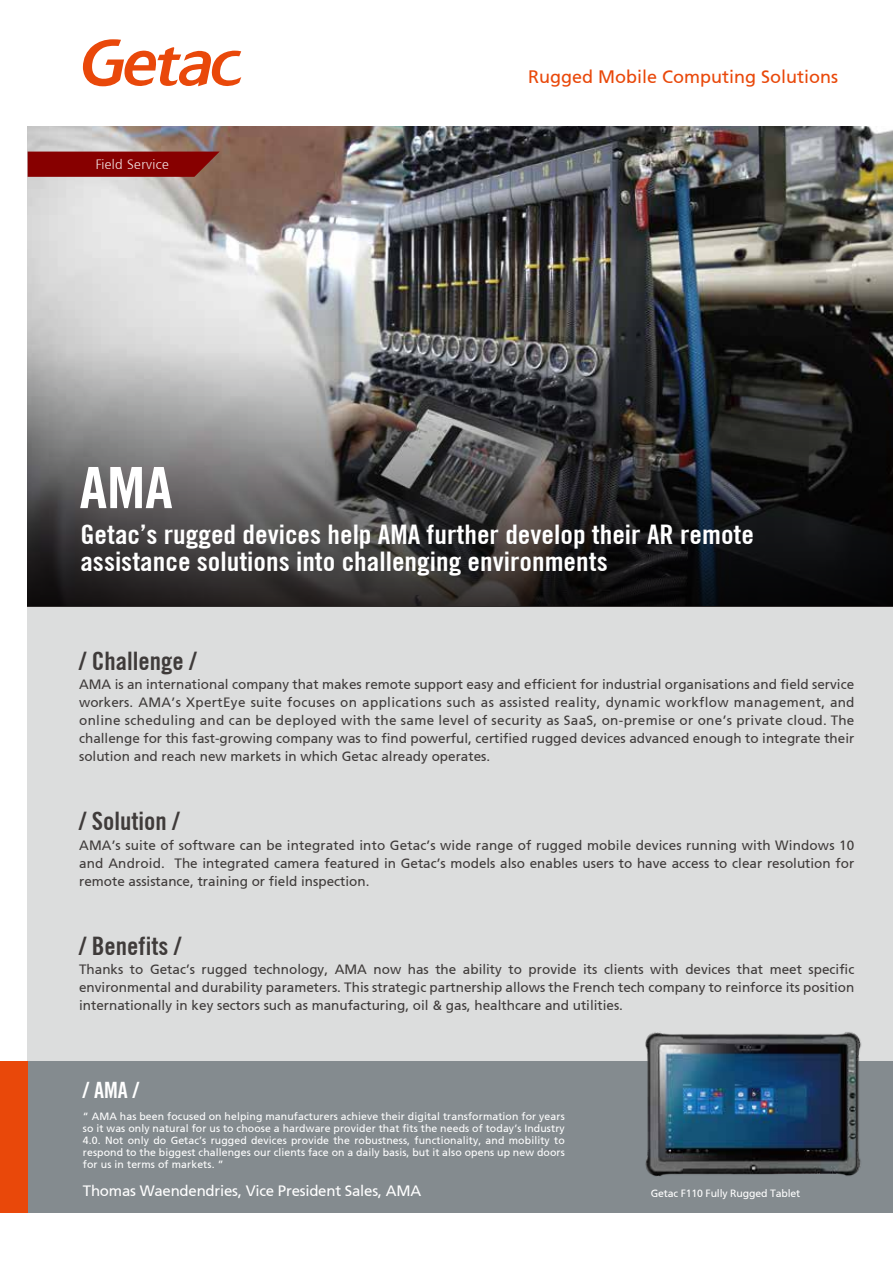
<style>
.page{position:relative;width:893px;height:1263px;background:#fff}
.page>*{position:absolute;margin:0;border:0;box-sizing:border-box;transform-origin:0 0}
.t1{font:700 condensed 57px "Trade Gothic No.20";color:#fff;scale:1.1 1}
.t2{font:700 condensed 27px/27px "Trade Gothic No.20";color:#fff;scale:1.05 1}
.t3{font:700 condensed 25.5px "Trade Gothic No.20";color:#3f3b3a}
.t4{font:700 condensed 22.5px "Trade Gothic No.20";color:#fff}
.t5{font:18px "Frutiger 55 Roman";color:#e9480a}
.t6{font:15px "Frutiger 55 Roman";letter-spacing:-.015em;color:#fff}
.t7{font:13.5px/18px "Frutiger 55 Roman";color:#3f3b3a;text-align:justify}
.t8{font:300 13.5px "Frutiger 45";letter-spacing:.025em;color:#fff}
.t9{font:10.5px/12px "Frutiger 55 Roman";letter-spacing:.01em;color:#fff;text-align:justify}
.t10{font:10.5px "Frutiger 55 Roman";letter-spacing:-.015em;color:#fff}
</style>
<div class="page">
<div style="left:28px;top:606px;width:865px;height:455px;background:#dcdddd"></div>
<div style="left:28px;top:1061px;width:865px;height:151px;background:#848b8f"></div>
<svg style="left:83px;top:39px;width:158px;height:48px"></svg>
<img style="left:28px;top:126px;width:865px;height:182px">
<svg style="left:28px;top:308px;width:865px;height:298px;background:#4b4b4c"></svg>
<div style="left:0;top:1061px;width:28px;height:151px;background:#e9480a"></div>
<svg style="left:28px;top:152px;width:192px;height:25px;background:#870807"></svg>
<img style="left:645px;top:1032px;width:217px;height:145px">
<p class="t8" style="left:95px;top:157px;width:75px">Field Service</p>
<h1 class="t1" style="left:79px;top:453px;width:86px">AMA</h1>
<h3 class="t5" style="left:528px;top:66px;width:312px">Rugged Mobile Computing Solutions</h3>
<h2 class="t2" style="left:80px;top:521px;width:643px">Getac’s rugged devices help AMA further develop their AR remote assistance solutions into challenging environments</h2>
<h3 class="t3" style="left:79px;top:645px;width:119px">/ Challenge /</h3>
<p class="t7" style="left:79px;top:675px;width:777px">AMA is an international company that makes remote support easy and efficient for industrial organisations and field service workers. AMA’s XpertEye suite focuses on applications such as assisted reality, dynamic workflow management, and online scheduling and can be deployed with the same level of security as SaaS, on-premise or one’s private cloud. The challenge for this fast-growing company was to find powerful, certified rugged devices advanced enough to integrate their solution and reach new markets in which Getac already operates.</p>
<h3 class="t3" style="left:79px;top:806px;width:102px">/ Solution /</h3>
<p class="t7" style="left:79px;top:836px;width:777px">AMA’s suite of software can be integrated into Getac’s wide range of rugged mobile devices running with Windows 10 and Android. The integrated camera featured in Getac’s models also enables users to have access to clear resolution for remote assistance, training or field inspection.</p>
<h3 class="t3" style="left:79px;top:930px;width:103px">/ Benefits /</h3>
<p class="t7" style="left:79px;top:960px;width:777px">Thanks to Getac’s rugged technology, AMA now has the ability to provide its clients with devices that meet specific environmental and durability parameters. This strategic partnership allows the French tech company to reinforce its position internationally in key sectors such as manufacturing, oil &amp; gas, healthcare and utilities.</p>
<h3 class="t4" style="left:83px;top:1076px;width:58px">/ AMA /</h3>
<p class="t9" style="left:83px;top:1111px;width:483px">“ AMA has been focused on helping manufacturers achieve their digital transformation for years so it was only natural for us to choose a hardware provider that fits the needs of today’s Industry 4.0. Not only do Getac’s rugged devices provide the robustness, functionality, and mobility to respond to the biggest challenges our clients face on a daily basis, but it also opens up new doors for us in terms of markets. ”</p>
<p class="t6" style="left:83px;top:1182px;width:340px">Thomas Waendendries, Vice President Sales, AMA</p>
<p class="t10" style="left:651px;top:1187px;width:151px">Getac F110 Fully Rugged Tablet</p>
</div>
